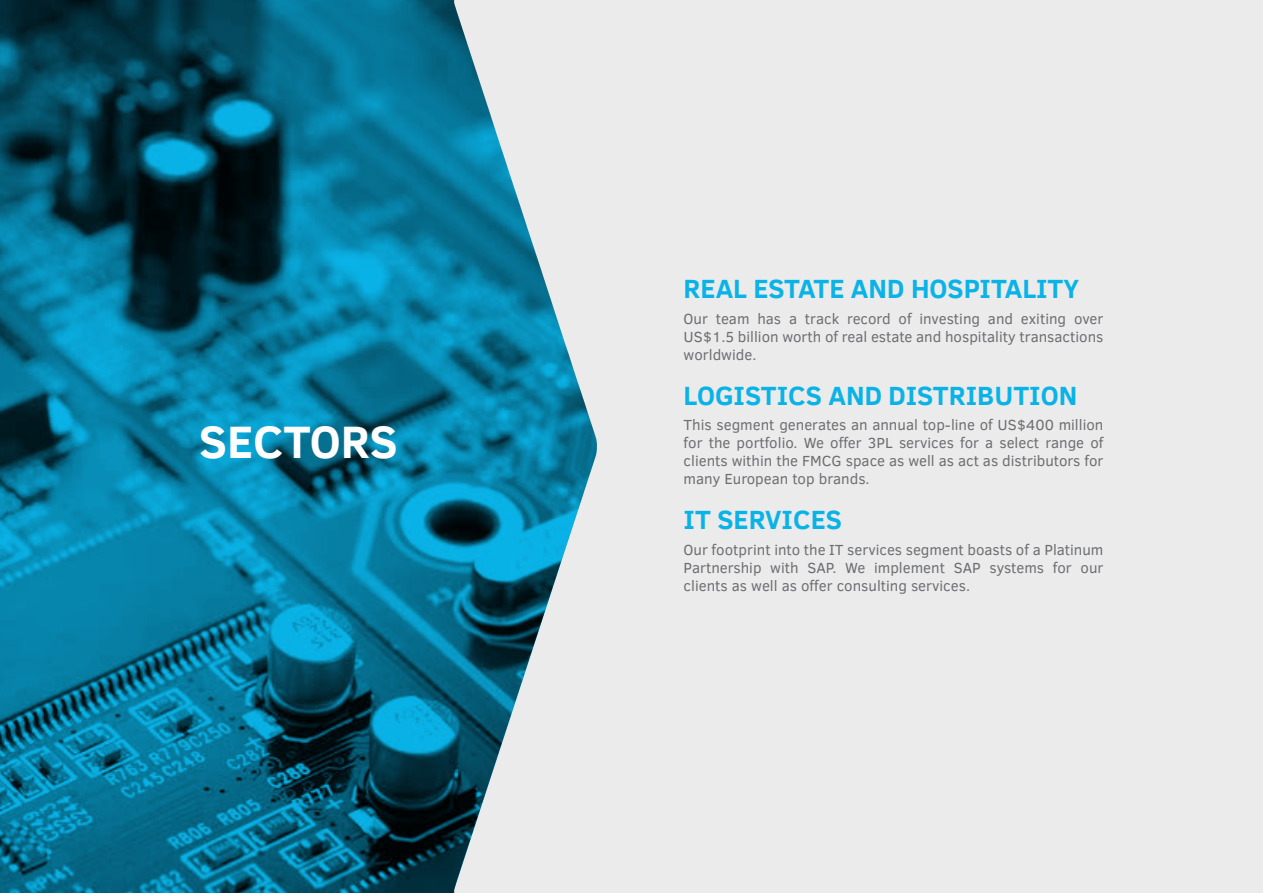
<style>
.page{position:relative;width:1263px;height:893px;background:#ebebec}
.page>*{position:absolute;margin:0;border:0;box-sizing:border-box;transform-origin:0 0}
.t1{font:700 46.5px "Clear Sans";color:#fff}
.t2{font:700 27px "Clear Sans";color:#0ab3e7}
.t3{font:15px/18px "Clear Sans";color:#6d6e71;text-align:justify}
</style>
<div class="page">
<svg style="left:0;top:0;width:597px;height:893px;background:#207c98"></svg>
<h1 class="t1" style="left:199px;top:408px;width:200px">SECTORS</h1>
<h2 class="t2" style="left:684px;top:269px;width:397px">REAL ESTATE AND HOSPITALITY</h2>
<p class="t3" style="left:684px;top:309px;width:421px">Our team has a track record of investing and exiting over US$1.5 billion worth of real estate and hospitality transactions worldwide.</p>
<h2 class="t2" style="left:684px;top:376px;width:395px">LOGISTICS AND DISTRIBUTION</h2>
<p class="t3" style="left:684px;top:416px;width:421px">This segment generates an annual top-line of US$400 million for the portfolio. We offer 3PL services for a select range of clients within the FMCG space as well as act as distributors for many European top brands.</p>
<h2 class="t2" style="left:684px;top:500px;width:160px">IT SERVICES</h2>
<p class="t3" style="left:684px;top:541px;width:421px">Our footprint into the IT services segment boasts of a Platinum Partnership with SAP. We implement SAP systems for our clients as well as offer consulting services.</p>
</div>
